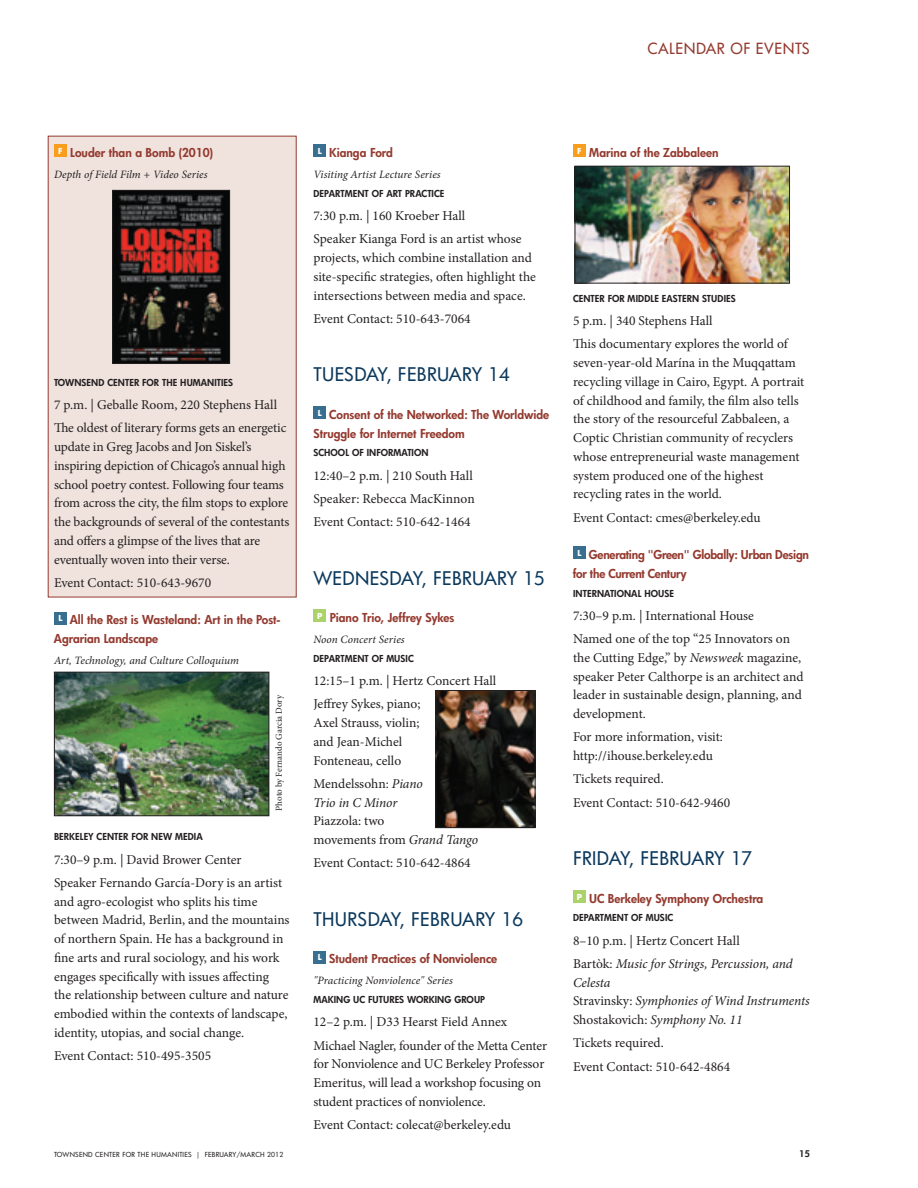
<style>
.page{position:relative;width:918px;height:1188px;background:#fff}
.page>*{position:absolute;margin:0;border:0;box-sizing:border-box;transform-origin:0 0}
.t1{font:500 18.3px "Futura CE";letter-spacing:.02em;color:#0c395d}
.t2{font:500 15px "Futura CE";letter-spacing:.035em;color:#943a2f}
.t3{font:13.5px/18.8px "Minion Pro";letter-spacing:-.005em;color:#231f20}
.t4{font:italic 13.5px/18.8px "Minion Pro";letter-spacing:-.01em;color:#231f20}
.t5{font:800 12px/18.8px "Futura CE";color:#943a2f}
.t6{font:800 12px/18.8px "Futura CE";letter-spacing:-.02em;color:#943a2f}
.t7{font:italic 11.25px "Minion Pro";letter-spacing:.005em;color:#231f20}
.t8{font:800 9.3px "Futura CE";letter-spacing:.01em;color:#231f20}
.t9{font:9px "Minion Pro";letter-spacing:-.005em;color:#231f20}
.t10{font:800 9px "Futura CE";color:#231f20}
.t11{font:500 6.75px "Futura CE";letter-spacing:.035em;color:#231f20}
.s1{font-style:normal}
.s2{font-style:italic}
</style>
<div class="page">
<div style="left:48px;top:136px;width:248px;height:461px;background:#f0e3de;border:1px solid #943a2f"></div>
<div style="left:54px;top:144px;width:13px;height:13px;background:#f89e1c"></div>
<div style="left:54px;top:612px;width:13px;height:12px;background:#386e8f"></div>
<div style="left:314px;top:144px;width:12px;height:13px;background:#386e8f"></div>
<div style="left:314px;top:406px;width:12px;height:13px;background:#386e8f"></div>
<div style="left:314px;top:609px;width:12px;height:13px;background:#acd369"></div>
<div style="left:314px;top:951px;width:12px;height:12px;background:#386e8f"></div>
<div style="left:573px;top:144px;width:13px;height:13px;background:#f89e1c"></div>
<div style="left:573px;top:546px;width:13px;height:13px;background:#386e8f"></div>
<div style="left:573px;top:890px;width:13px;height:13px;background:#acd369"></div>
<img style="left:114px;top:192px;width:114px;height:170px">
<div style="left:112px;top:190px;width:118px;height:174px;border:1px solid #231f20"></div>
<img style="left:56px;top:674px;width:211px;height:140px">
<div style="left:54px;top:672px;width:215px;height:144px;border:1px solid #231f20"></div>
<img style="left:437px;top:692px;width:97px;height:134px">
<div style="left:435px;top:690px;width:101px;height:138px;border:1px solid #231f20"></div>
<img style="left:577px;top:168px;width:211px;height:114px">
<div style="left:575px;top:166px;width:215px;height:118px;border:1px solid #231f20"></div>
<p class="t2" style="left:648px;top:38px;width:164px">CALENDAR OF EVENTS</p>
<p class="t5" style="left:58px;top:143px;width:156px"><sup>F</sup> Louder than a Bomb (2010)</p>
<p class="t7" style="left:54px;top:167px;width:155px">Depth of Field Film + Video Series</p>
<p class="t8" style="left:54px;top:376px;width:181px">Townsend Cente r for the Humanities</p>
<p class="t3" style="left:54px;top:393px;width:234px;line-height:23.2px">7 p.m. | Geballe Room, 220 Stephens Hall<br>The oldest of literary forms gets an energetic</p>
<p class="t3" style="left:54px;top:438px;width:237px">update in Greg Jacobs and Jon Siskel’s inspiring depiction of Chicago’s annual high school poetry contest. Following four teams from across the city, the film stops to explore the backgrounds of several of the contestants and offers a glimpse of the lives that are eventually woven into their verse.</p>
<p class="t3" style="left:54px;top:573px;width:159px">Event Contact: 510-643-9670</p>
<p class="t5" style="left:54px;top:610px;width:228px;text-indent:4px"><sup>L</sup> All the Rest is Wasteland: Art in the Post-<br>Agrarian Landscape</p>
<p class="t7" style="left:54px;top:653px;width:186px">Art, Technology, and Culture Colloquium</p>
<p class="t9" style="left:273px;top:811px;width:117px;rotate:-90deg">Photo by Fernando Garcia Dory</p>
<p class="t8" style="left:54px;top:831px;width:149px">Berkeley Cente r for New Media</p>
<p class="t3" style="left:54px;top:848px;width:230px;line-height:23.2px">7:30–9 p.m. | David Brower Center<br>Speaker Fernando García-Dory is an artist</p>
<p class="t3" style="left:54px;top:892px;width:237px">and agro-ecologist who splits his time between Madrid, Berlin, and the mountains of northern Spain. He has a background in fine arts and rural sociology, and his work engages specifically with issues affecting the relationship between culture and nature embodied within the contexts of landscape, identity, utopias, and social change.</p>
<p class="t3" style="left:54px;top:1047px;width:159px">Event Contact: 510-495-3505</p>
<p class="t5" style="left:318px;top:143px;width:76px"><sup>L</sup> Kianga Ford</p>
<p class="t7" style="left:314px;top:167px;width:129px">Visiting Artist Lecture Series</p>
<p class="t8" style="left:314px;top:187px;width:7px">Depa</p>
<p class="t8" style="left:335px;top:187px;width:105px">rtment of Art Practice</p>
<p class="t3" style="left:314px;top:204px;width:210px;line-height:23.2px">7:30 p.m. | 160 Kroeber Hall<br>Speaker Kianga Ford is an artist whose</p>
<p class="t3" style="left:314px;top:249px;width:224px">projects, which combine installation and site-specific strategies, often highlight the intersections between media and space.</p>
<p class="t3" style="left:314px;top:309px;width:159px">Event Contact: 510-643-7064</p>
<h1 class="t1" style="left:314px;top:362px;width:198px">TUESDAY, FEB RUARY 14</h1>
<p class="t5" style="left:313px;top:405px;width:237px;text-indent:4px"><sup>L</sup> Consent of the Networked: The Worldwide<br>Struggle for Internet Freedom</p>
<p class="t8" style="left:314px;top:447px;width:117px">School of Information</p>
<p class="t3" style="left:314px;top:464px;width:163px;line-height:23.2px">12:40–2 p.m. | 210 South Hall<br>Speaker: Rebecca MacKinnon<br>Event Contact: 510-642-1464</p>
<h1 class="t1" style="left:314px;top:566px;width:32px">WEDNESD</h1>
<h1 class="t1" style="left:401px;top:566px;width:145px">AY, FEB RUARY 15</h1>
<p class="t5" style="left:317px;top:608px;width:139px"><sup>P</sup> Piano Trio, Jeffrey Sykes</p>
<p class="t7" style="left:314px;top:632px;width:93px">Noon Concert Series</p>
<p class="t8" style="left:314px;top:652px;width:7px">Depa</p>
<p class="t8" style="left:335px;top:652px;width:78px">rtment of Music</p>
<p class="t3" style="left:314px;top:669px;width:184px;line-height:23.2px">12:15–1 p.m. | Hertz Concert Hall<br>Jeffrey Sykes, piano;</p>
<p class="t3" style="left:314px;top:714px;width:108px">Axel Strauss, violin; and Jean-Michel<br>Fonteneau, cello</p>
<p class="t4" style="left:314px;top:774px;width:111px"><span class="s1">Mendelssohn:</span> Piano<br>Trio in C Minor</p>
<p class="t3" style="left:314px;top:812px;width:166px">Piazzola: two<br>movements from <span class="s2">Grand Tango</span></p>
<p class="t3" style="left:314px;top:854px;width:159px">Event Contact: 510-642-4864</p>
<h1 class="t1" style="left:314px;top:907px;width:211px">TH URSDAY, FEB RUARY 16</h1>
<p class="t5" style="left:318px;top:949px;width:181px"><sup>L</sup> Student Practices of Nonviolence</p>
<p class="t7" style="left:314px;top:973px;width:141px">"Practicing Nonviolence" Series</p>
<p class="t8" style="left:314px;top:993px;width:172px">Making UC Futures Working Group</p>
<p class="t3" style="left:314px;top:1011px;width:235px;line-height:23.2px">12–2 p.m. | D33 Hearst Field Annex<br>Michael Nagler, founder of the Metta Center</p>
<p class="t3" style="left:314px;top:1055px;width:232px">for Nonviolence and UC Berkeley Professor<br>Emeritus, will lead a workshop focusing on student practices of nonviolence.</p>
<p class="t3" style="left:314px;top:1116px;width:199px">Event Contact: colecat@berkeley.edu</p>
<p class="t5" style="left:577px;top:143px;width:143px"><sup>F</sup> Marina of the Zabbaleen</p>
<p class="t8" style="left:573px;top:292px;width:164px">Center for Middle Easte rn Studies</p>
<p class="t3" style="left:573px;top:309px;width:216px;line-height:23.2px">5 p.m. | 340 Stephens Hall<br>This documentary explores the world of</p>
<p class="t3" style="left:573px;top:354px;width:233px">seven-year-old Marína in the Muqqattam recycling village in Cairo, Egypt. A portrait of childhood and family, the film also tells the story of the resourceful Zabbaleen, a Coptic Christian community of recyclers whose entrepreneurial waste management system produced one of the highest recycling rates in the world.</p>
<p class="t3" style="left:573px;top:508px;width:189px">Event Contact: cmes@berkeley.edu</p>
<p class="t6" style="left:573px;top:545px;width:237px;text-indent:4px"><sup>L</sup> Generating "Green" Globally: Urban Design for the Current Century</p>
<p class="t8" style="left:573px;top:587px;width:101px">Inte rnational House</p>
<p class="t3" style="left:573px;top:604px;width:219px;line-height:23.2px">7:30–9 p.m. | International House<br>Named one of the top “25 Innovators on</p>
<p class="t3" style="left:573px;top:648px;width:232px">the Cutting Edge,” by <span class="s2">Newsweek</span> magazine, speaker Peter Calthorpe is an architect and leader in sustainable design, planning, and development.</p>
<p class="t3" style="left:573px;top:728px;width:151px">For more information, visit: http://ihouse.berkeley.edu</p>
<p class="t3" style="left:573px;top:768px;width:159px;line-height:23.2px">Tickets required.<br>Event Contact: 510-642-9460</p>
<h1 class="t1" style="left:573px;top:846px;width:181px">FRIDAY, FEB RUARY 17</h1>
<p class="t5" style="left:577px;top:889px;width:188px"><sup>P</sup> UC Berkeley Symphony Orchestra</p>
<p class="t8" style="left:573px;top:912px;width:7px">Depa</p>
<p class="t8" style="left:595px;top:912px;width:78px">rtment of Music</p>
<p class="t3" style="left:573px;top:929px;width:221px;line-height:23.2px">8–10 p.m. | Hertz Concert Hall<br>Bartòk: <span class="s2">Music for Strings, Percussion, and</span></p>
<p class="t4" style="left:573px;top:973px;width:238px">Celesta<br><span class="s1">Stravinsky:</span> Symphonies of Wind Instruments<br><span class="s1">Shostakovich:</span> Symphony No. 11</p>
<p class="t3" style="left:573px;top:1032px;width:159px;line-height:23.2px">Tickets required.<br>Event Contact: 510-642-4864</p>
<p class="t11" style="left:54px;top:1150px;width:231px">TOWNSEND CENTER FOR THE HUMANITI ES | FEBRUARY/MARCH 2012</p>
<p class="t10" style="left:799px;top:1148px;width:12px">15</p>
</div>
